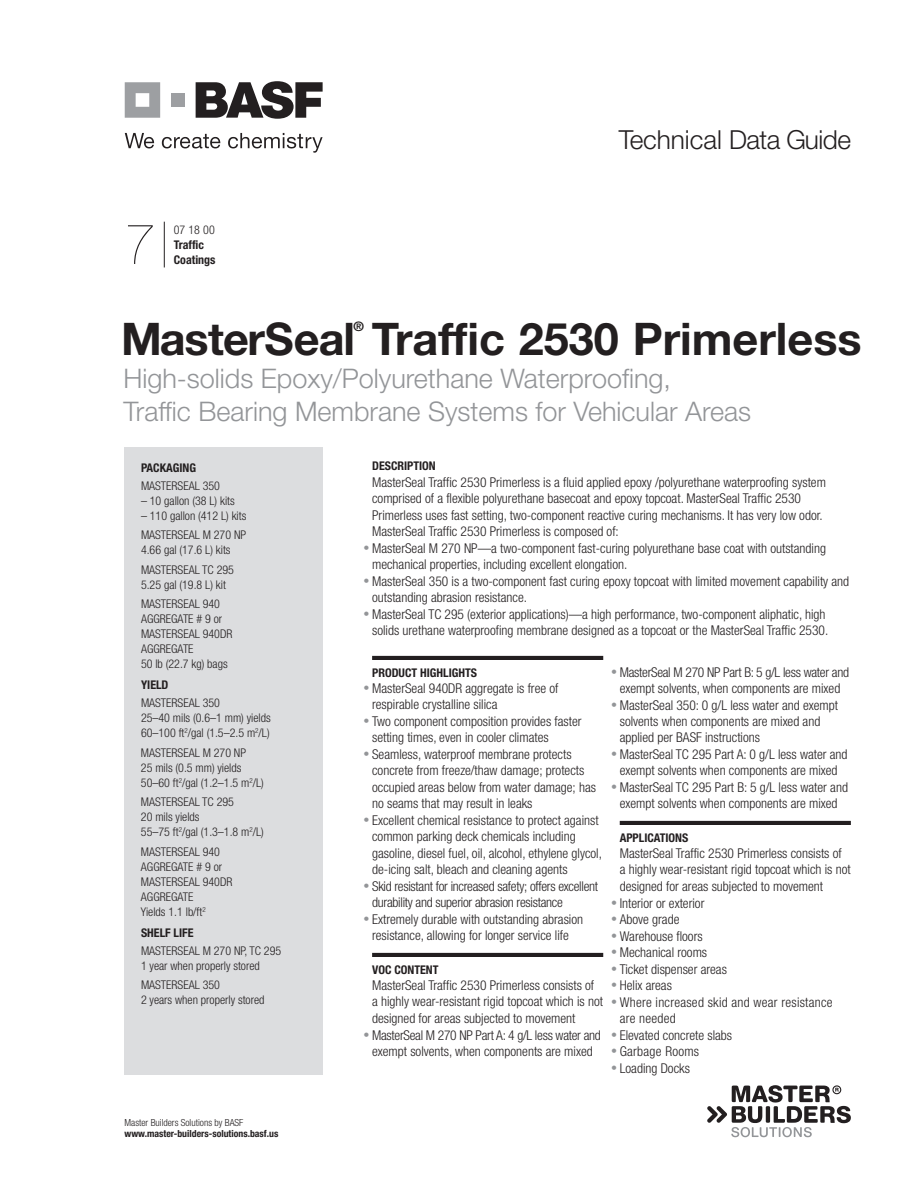
<style>
.page{position:relative;width:918px;height:1188px;background:#fff}
.page>*{position:absolute;margin:0;border:0;box-sizing:border-box;transform-origin:0 0}
.t1{font:200 57px "Helvetica Neue LT Std";color:#231f20}
.t2{font:700 45px "Helvetica Neue LT Std";color:#231f20}
.t3{font:300 27px/33px "Helvetica Neue LT Std";color:#939598}
.t4{font:300 26.25px "Helvetica Neue LT Std";letter-spacing:-.015em;color:#231f20}
.t5{font:300 condensed 13.5px/16.5px "Helvetica Neue LT Std";color:#231f20}
.t6{font:300 condensed 13.5px/16.5px "Helvetica Neue LT Std";letter-spacing:-.02em;color:#231f20}
.t7{font:300 condensed 13.5px/16.5px "Helvetica Neue LT Std";letter-spacing:.02em;color:#231f20}
.t8{font:700 13.05px "Helvetica Neue LT Std";color:#231f20}
.t9{font:300 condensed 12px/15px "Helvetica Neue LT Std";color:#231f20}
.t10{font:700 condensed 12px "Helvetica Neue LT Std";color:#231f20}
.t11{font:700 condensed 9.75px "Helvetica Neue LT Std";color:#231f20}
.t12{font:300 condensed 9.75px "Helvetica Neue LT Std";color:#231f20}
.s1{font-size:12px;color:#939598}
</style>
<div class="page">
<div style="left:125px;top:447px;width:198px;height:628px;background:#dcdddf"></div>
<hr style="left:164px;top:222px;width:1px;height:45px;background:#231f20">
<hr style="left:372px;top:656px;width:231px;height:4px;background:#231f20">
<hr style="left:372px;top:953px;width:231px;height:4px;background:#231f20">
<hr style="left:620px;top:821px;width:231px;height:4px;background:#231f20">
<svg style="left:125px;top:82px;width:35px;height:36px"></svg>
<div style="left:171px;top:93px;width:14px;height:14px;background:#9d9fa2"></div>
<svg style="left:196px;top:81px;width:127px;height:38px"></svg>
<svg style="left:125px;top:133px;width:29px;height:15px"></svg>
<svg style="left:162px;top:134px;width:58px;height:14px"></svg>
<svg style="left:228px;top:133px;width:95px;height:20px"></svg>
<svg style="left:707px;top:1085px;width:144px;height:52px"></svg>
<h1 class="t1" style="left:125px;top:211px;width:33px">7</h1>
<p class="t9" style="left:174px;top:222px;width:42px">07 18 00</p>
<p class="t10" style="left:174px;top:237px;width:32px">Traffic</p>
<p class="t10" style="left:174px;top:252px;width:43px">Coatings</p>
<h3 class="t4" style="left:619px;top:123px;width:234px">Technical Data Guide</h3>
<p class="t8" style="left:354px;top:318px;width:12px">®</p>
<h3 class="t3" style="left:123px;top:361px;width:629px">High-solids Epoxy/Polyurethane Waterproofing,<br>Traffic Bearing Membrane Systems for Vehicular Areas</h3>
<p class="t10" style="left:372px;top:459px;width:65px">DESCRIPTION</p>
<p class="t5" style="left:372px;top:474px;width:455px">MasterSeal Traffic 2530 Primerless is a fluid applied epoxy /polyurethane waterproofing system comprised of a flexible polyurethane basecoat and epoxy topcoat. MasterSeal Traffic 2530<br>Primerless uses fast setting, two-component reactive curing mechanisms. It has very low odor.<br>MasterSeal Traffic 2530 Primerless is composed of:</p>
<p class="t5" style="left:372px;top:540px;width:455px;text-indent:-9px"><span class="s1">•</span> MasterSeal M 270 NP—a two-component fast-curing polyurethane base coat with outstanding mechanical properties, including excellent elongation.</p>
<p class="t5" style="left:372px;top:573px;width:479px;text-indent:-9px"><span class="s1">•</span> MasterSeal 350 is a two-component fast curing epoxy topcoat with limited movement capability and outstanding abrasion resistance.</p>
<p class="t5" style="left:363px;top:606px;width:466px;text-align:right"><span class="s1">•</span> MasterSeal TC 295 (exterior applications)—a high performance, two-component aliphatic, high solids urethane waterproofing membrane designed as a topcoat or the MasterSeal Traffic 2530.</p>
<h2 class="t2" style="left:121px;top:311px;width:742px">MasterSeal Traffic 2530 Primerless</h2>
<p class="t10" style="left:141px;top:460px;width:57px">PACKAGING</p>
<p class="t9" style="left:141px;top:478px;width:81px">MASTERSEAL 350</p>
<p class="t9" style="left:141px;top:493px;width:95px">– 10 gallon (38 L) kits</p>
<p class="t9" style="left:141px;top:506px;width:107px;line-height:19.5px">– 110 gallon (412 L) kits<br>MASTERSEAL M 270 NP</p>
<p class="t9" style="left:141px;top:540px;width:94px;line-height:19.5px">4.66 gal (17.6 L) kits<br>MASTERSEAL TC 295</p>
<p class="t9" style="left:141px;top:575px;width:86px;line-height:19.5px">5.25 gal (19.8 L) kit<br>MASTERSEAL 940</p>
<p class="t9" style="left:141px;top:612px;width:93px">AGGREGATE # 9 or<br>MASTERSEAL 940DR<br>AGGREGATE<br>50 lb (22.7 kg) bags</p>
<p class="t10" style="left:141px;top:678px;width:29px">YIELD</p>
<p class="t9" style="left:141px;top:696px;width:131px">MASTERSEAL 350<br>25–40 mils (0.6–1 mm) yields<br>60–100 ft<sup>2</sup>/gal (1.5–2.5 m<sup>2</sup>/L)</p>
<p class="t9" style="left:141px;top:745px;width:124px">MASTERSEAL M 270 NP<br>25 mils (0.5 mm) yields<br>50–60 ft<sup>2</sup>/gal (1.2–1.5 m<sup>2</sup>/L)</p>
<p class="t9" style="left:141px;top:795px;width:124px">MASTERSEAL TC 295<br>20 mils yields<br>55–75 ft<sup>2</sup>/gal (1.3–1.8 m<sup>2</sup>/L)</p>
<p class="t9" style="left:141px;top:844px;width:93px">MASTERSEAL 940<br>AGGREGATE # 9 or<br>MASTERSEAL 940DR<br>AGGREGATE<br>Yields 1.1 lb/ft<sup>2</sup></p>
<p class="t10" style="left:141px;top:925px;width:54px">SHELF LIFE</p>
<p class="t9" style="left:141px;top:943px;width:142px">MASTERSEAL M 270 NP, TC 295<br>1 year when properly stored</p>
<p class="t9" style="left:141px;top:978px;width:125px">MASTERSEAL 350<br>2 years when properly stored</p>
<p class="t5" style="left:611px;top:663px;width:239px;text-align:center"><span class="s1">•</span> MasterSeal M 270 NP Part B: 5 g/L less water and exempt solvents, when components are mixed</p>
<p class="t5" style="left:620px;top:696px;width:220px;text-indent:-9px"><span class="s1">•</span> MasterSeal 350: 0 g/L less water and exempt solvents when components are mixed and applied per BASF instructions</p>
<p class="t5" style="left:611px;top:746px;width:238px;text-align:center"><span class="s1">•</span> MasterSeal TC 295 Part A: 0 g/L less water and exempt solvents when components are mixed</p>
<p class="t5" style="left:611px;top:779px;width:238px;text-align:center"><span class="s1">•</span> MasterSeal TC 295 Part B: 5 g/L less water and exempt solvents when components are mixed</p>
<p class="t10" style="left:620px;top:830px;width:70px">APPLICATIONS</p>
<p class="t5" style="left:620px;top:845px;width:233px">MasterSeal Traffic 2530 Primerless consists of a highly wear-resistant rigid topcoat which is not designed for areas subjected to movement</p>
<p class="t5" style="left:611px;top:894px;width:95px"><span class="s1">•</span> Interior or exterior</p>
<p class="t5" style="left:611px;top:911px;width:70px"><span class="s1">•</span> Above grade</p>
<p class="t5" style="left:611px;top:927px;width:93px"><span class="s1">•</span> Warehouse floors</p>
<p class="t5" style="left:611px;top:944px;width:98px"><span class="s1">•</span> Mechanical rooms</p>
<p class="t5" style="left:611px;top:960px;width:117px"><span class="s1">•</span> Ticket dispenser areas</p>
<p class="t5" style="left:611px;top:977px;width:62px"><span class="s1">•</span> Helix areas</p>
<p class="t7" style="left:620px;top:993px;width:214px;text-indent:-9px"><span class="s1">•</span> Where increased skid and wear resistance are needed</p>
<p class="t5" style="left:611px;top:1026px;width:123px"><span class="s1">•</span> Elevated concrete slabs</p>
<p class="t7" style="left:611px;top:1043px;width:90px"><span class="s1">•</span> Garbage Rooms</p>
<p class="t5" style="left:611px;top:1059px;width:80px"><span class="s1">•</span> Loading Docks</p>
<p class="t10" style="left:372px;top:665px;width:107px">PRODUCT HIGHLIGHTS</p>
<p class="t5" style="left:372px;top:680px;width:188px;text-indent:-9px"><span class="s1">•</span> MasterSeal 940DR aggregate is free of respirable crystalline silica</p>
<p class="t5" style="left:372px;top:713px;width:211px;text-indent:-9px"><span class="s1">•</span> Two component composition provides faster setting times, even in cooler climates</p>
<p class="t5" style="left:372px;top:746px;width:225px;text-indent:-9px"><span class="s1">•</span> Seamless, waterproof membrane protects concrete from freeze/thaw damage; protects occupied areas below from water damage; has no seams that may result in leaks</p>
<p class="t5" style="left:372px;top:812px;width:231px;text-indent:-9px"><span class="s1">•</span> Excellent chemical resistance to protect against common parking deck chemicals including gasoline, diesel fuel, oil, alcohol, ethylene glycol, de-icing salt, bleach and cleaning agents</p>
<p class="t6" style="left:372px;top:878px;width:228px;text-indent:-9px"><span class="s1">•</span> Skid resistant for increased safety; offers excellent durability and superior abrasion resistance</p>
<p class="t5" style="left:363px;top:911px;width:221px;text-align:center"><span class="s1">•</span> Extremely durable with outstanding abrasion resistance, allowing for longer service life</p>
<p class="t10" style="left:372px;top:962px;width:68px">VOC CONTENT</p>
<p class="t5" style="left:372px;top:977px;width:233px">MasterSeal Traffic 2530 Primerless consists of a highly wear-resistant rigid topcoat which is not designed for areas subjected to movement</p>
<p class="t5" style="left:363px;top:1026px;width:239px;text-align:center"><span class="s1">•</span> MasterSeal M 270 NP Part A: 4 g/L less water and exempt solvents, when components are mixed</p>
<p class="t12" style="left:125px;top:1117px;width:120px">Master Builders Solutions by BASF</p>
<p class="t11" style="left:125px;top:1128px;width:155px">www.master-builders-solutions.basf.us</p>
</div>
